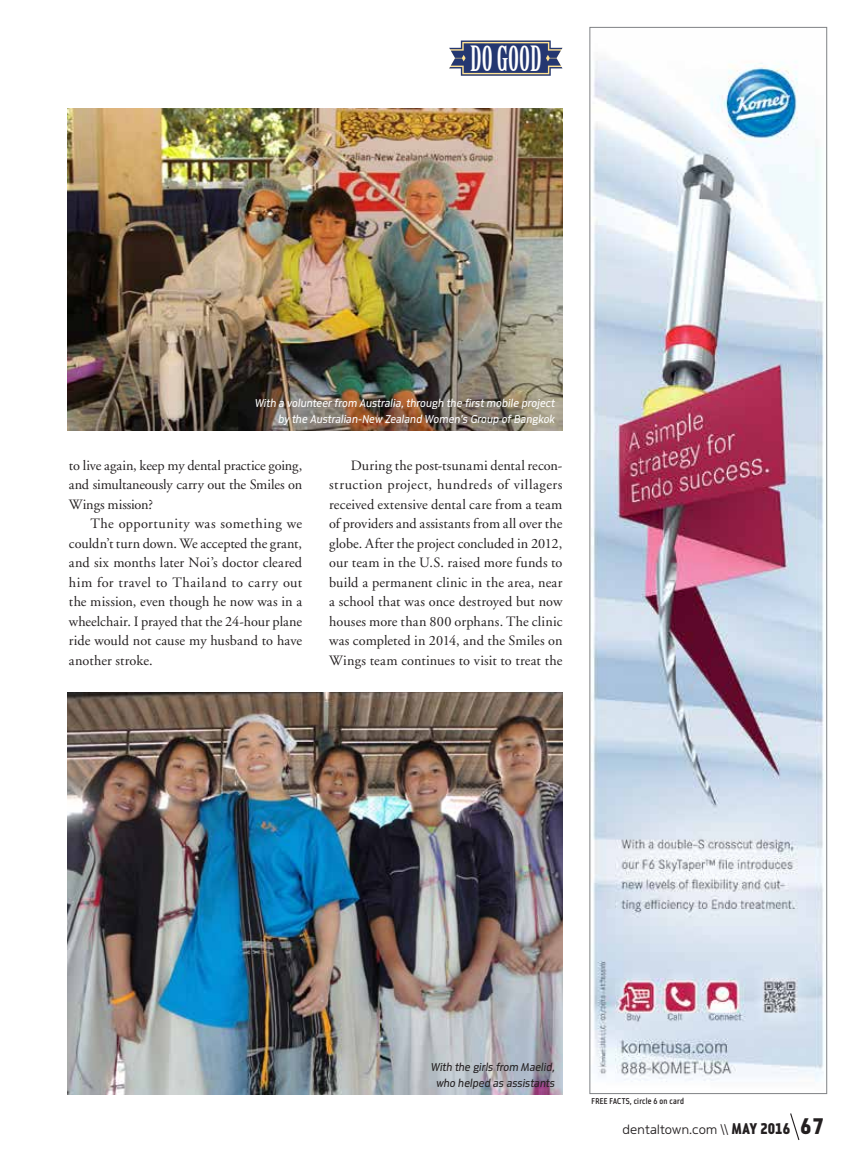
<style>
.page{position:relative;width:864px;height:1175px;background:#fff}
.page>*{position:absolute;margin:0;border:0;box-sizing:border-box;transform-origin:0 0}
.t1{font:34.05px "Birch Std";color:#fff}
.t2{font:14.25px/19.5px "Adobe Garamond";color:#231f20;text-align:justify}
.t3{font:300 13.5px "Metroflex Wide";letter-spacing:.015em;color:#231f20}
.t4{font:italic 12px/16.5px "Metroflex Uni";letter-spacing:.01em;color:#fff;text-align:right}
.t5{font:italic 12px/16.5px "Metroflex Uni";letter-spacing:.01em;color:#231f20;text-align:center}
.t6{font:500 9px "Metroflex Narrow";letter-spacing:.03em;color:#231f20}
.s1{font-family:"Metroflex Narrow Hvy";font-weight:400;font-size:16.5px}
.s2{font-family:"Metroflex Narrow Hvy";font-weight:400;font-size:24px}
</style>
<div class="page">
<img style="left:68px;top:692px;width:494px;height:402px">
<img style="left:68px;top:108px;width:494px;height:322px">
<svg style="left:790px;top:1113px;width:10px;height:27px"></svg>
<img style="left:593px;top:59px;width:231px;height:1023px">
<div style="left:590px;top:27px;width:237px;height:1067px;border:1px solid #808285"></div>
<svg style="left:449px;top:41px;width:113px;height:35px;background:#535f84"></svg>
<h1 class="t1" style="left:470px;top:39px;width:73px">DO GOOD</h1>
<p class="t4" style="left:255px;top:394px;width:301px">With a volunteer from Australia, through the first mobile project by the Australian-New Zealand Women’s Group of Bangkok</p>
<p class="t2" style="left:69px;top:456px;width:235px">to live again, keep my dental practice going, and simultaneously carry out the Smiles on Wings mission?</p>
<p class="t2" style="left:69px;top:514px;width:235px;text-indent:22px">The opportunity was something we couldn’t turn down. We accepted the grant, and six months later Noi’s doctor cleared him for travel to Thailand to carry out the mission, even though he now was in a wheelchair. I prayed that the 24-hour plane ride would not cause my husband to have another stroke.</p>
<p class="t2" style="left:329px;top:456px;width:235px;text-indent:22px">During the post-tsunami dental recon&shy;struction project, hundreds of villagers received extensive dental care from a team of providers and assistants from all over the globe. After the project concluded in 2012, our team in the U.S. raised more funds to build a permanent clinic in the area, near a school that was once destroyed but now houses more than 800 orphans. The clinic was completed in 2014, and the Smiles on Wings team continues to visit to treat the</p>
<p class="t5" style="left:431px;top:1058px;width:125px">With the girls from Maelid, who helped as assistants</p>
<p class="t6" style="left:592px;top:1096px;width:94px">FREE FACTS, circle 6 on card</p>
<p class="t3" style="left:623px;top:1121px;width:202px">dentaltown.com \\ <span class="s1">MAY 2016</span> <span class="s2">67</span></p>
</div>
